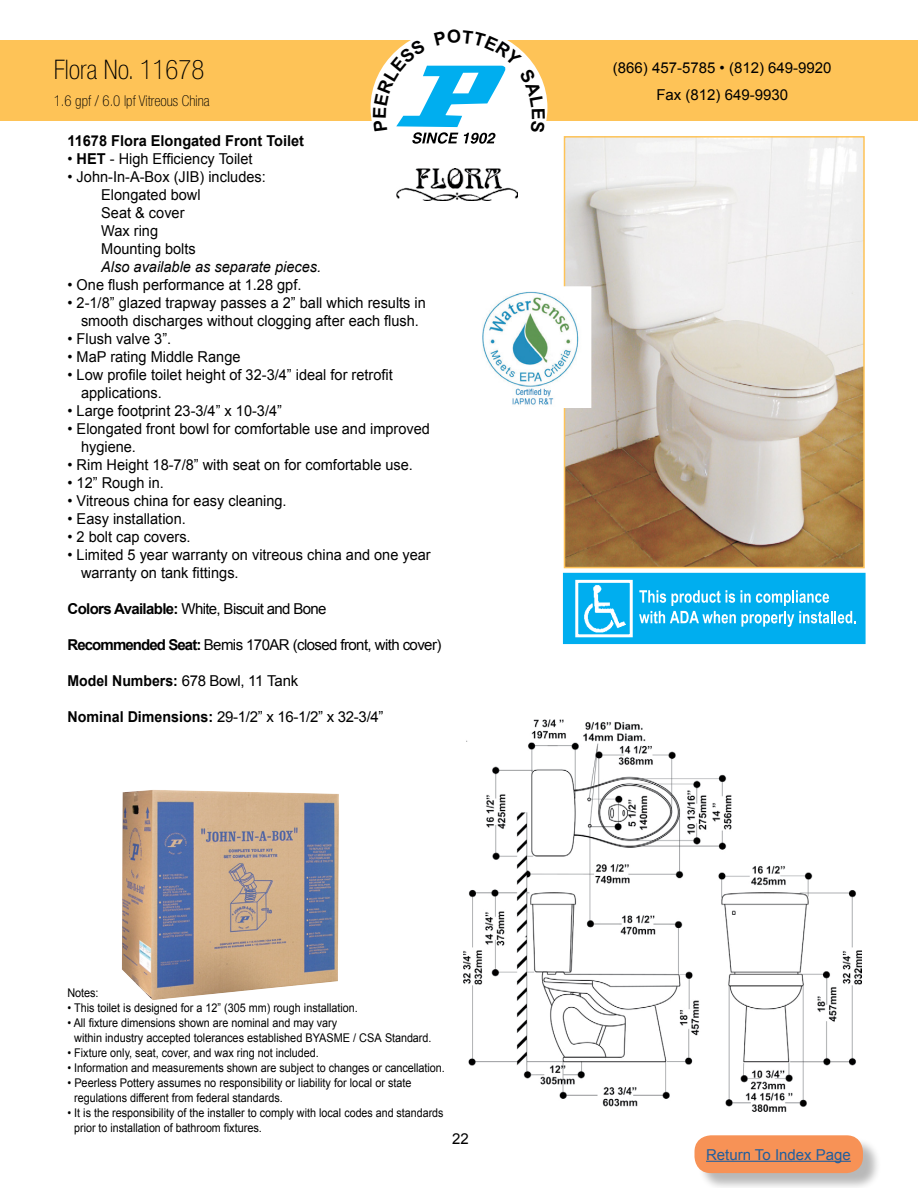
<style>
.page{position:relative;width:918px;height:1188px;background:#fff}
.page>*{position:absolute;margin:0;border:0;box-sizing:border-box;transform-origin:0 0}
.t1{font:100 condensed 27px "Helvetica Neue";color:#000}
.t2{font:15px/18px "Arial";color:#000}
.t3{font:15px "Arial";letter-spacing:-.04em;color:#000}
.t4{font:15px "Arial";letter-spacing:-.045em;color:#000}
.t5{font:700 15px "Arial";color:#000}
.t6{font:italic 15px "Arial";color:#000}
.t7{font:15px "Arial";letter-spacing:-.025em;color:#000}
.t8{font:100 condensed 15px "Helvetica Neue";color:#000}
.t9{font:15px "Arial";color:#215e9e}
.t10{font:12px/15px "Arial";color:#000;scale:.9 1}
.t11{font:12px/15px "Arial";color:#000;scale:.91 1}
.s1{font-weight:700}
</style>
<div class="page">
<div style="left:697px;top:1138px;width:184px;height:50px;background:#000;opacity:.28"></div>
<div style="left:694px;top:1135px;width:169px;height:38px;background:#f79256;border-radius:17px"></div>
<hr style="left:706px;top:1161px;width:145px;height:1px;background:#215e9e">
<div style="left:0;top:40px;width:918px;height:82px;background:#fec357"></div>
<div style="left:371px;top:27px;width:176px;height:161px;background:#fff;border-radius:50%"></div>
<img style="left:464px;top:719px;width:398px;height:392px">
<img style="left:567px;top:139px;width:295px;height:426px">
<div style="left:564px;top:136px;width:301px;height:432px;border:2px solid #fec357"></div>
<img style="left:396px;top:169px;width:122px;height:31px">
<div style="left:564px;top:574px;width:301px;height:69px;background:#00aeef"></div>
<div style="left:563px;top:573px;width:303px;height:71px;border:2px solid #00aeef"></div>
<div style="left:575px;top:580px;width:58px;height:57px;border:3px solid #fff"></div>
<img style="left:584px;top:585px;width:42px;height:47px">
<svg style="left:639px;top:590px;width:217px;height:37px"></svg>
<img style="left:482px;top:289px;width:106px;height:116px">
<img style="left:122px;top:790px;width:217px;height:210px">
<svg style="left:373px;top:40px;width:172px;height:104px"></svg>
<h1 class="t1" style="left:54px;top:54px;width:152px">Flora No. 11678</h1>
<p class="t8" style="left:54px;top:92px;width:157px">1.6 gpf / 6.0 lpf Vitreous China</p>
<p class="t5" style="left:68px;top:131px;width:238px">11678 Flora Elongated Front Toilet</p>
<p class="t2" style="left:68px;top:150px;width:187px">• <span class="s1">HET</span> - High Efficiency Toilet</p>
<p class="t2" style="left:101px;top:168px;width:166px;text-indent:-34px">• John-In-A-Box (JIB) includes:<br>Elongated bowl<br>Seat &amp; cover<br>Wax ring<br>Mounting bolts</p>
<p class="t6" style="left:101px;top:257px;width:221px">Also available as separate pieces.</p>
<p class="t2" style="left:68px;top:276px;width:235px">• One flush performance at 1.28 gpf.</p>
<p class="t2" style="left:68px;top:294px;width:360px;text-align:center">• 2-1/8” glazed trapway passes a 2” ball which results in smooth discharges without clogging after each flush.</p>
<p class="t2" style="left:68px;top:330px;width:105px">• Flush valve 3”.</p>
<p class="t2" style="left:68px;top:348px;width:175px">• MaP rating Middle Range</p>
<p class="t2" style="left:81px;top:366px;width:313px;text-indent:-14px">• Low profile toilet height of 32-3/4” ideal for retrofit applications.</p>
<p class="t2" style="left:68px;top:402px;width:216px">• Large footprint 23-3/4” x 10-3/4”</p>
<p class="t2" style="left:81px;top:420px;width:351px;text-indent:-14px">• Elongated front bowl for comfortable use and improved hygiene.</p>
<p class="t2" style="left:68px;top:456px;width:347px">• Rim Height 18-7/8” with seat on for comfortable use.</p>
<p class="t2" style="left:68px;top:474px;width:98px">• 12” Rough in.</p>
<p class="t2" style="left:68px;top:492px;width:221px">• Vitreous china for easy cleaning.</p>
<p class="t2" style="left:68px;top:510px;width:120px">• Easy installation.</p>
<p class="t2" style="left:68px;top:528px;width:125px">• 2 bolt cap covers.</p>
<p class="t2" style="left:81px;top:546px;width:351px;text-indent:-14px">• Limited 5 year warranty on vitreous china and one year warranty on tank fittings.</p>
<p class="t4" style="left:68px;top:599px;width:261px"><span class="s1">Colors Available:</span> White, Biscuit and Bone</p>
<p class="t3" style="left:68px;top:635px;width:375px"><span class="s1">Recommended Seat:</span> Bemis 170AR (closed front, with cover)</p>
<p class="t7" style="left:68px;top:671px;width:232px"><span class="s1">Model Numbers:</span> 678 Bowl, 11 Tank</p>
<p class="t2" style="left:68px;top:708px;width:318px"><span class="s1">Nominal Dimensions:</span> 29-1/2” x 16-1/2” x 32-3/4”</p>
<p class="t11" style="left:68px;top:986px;width:36px">Notes:</p>
<p class="t10" style="left:68px;top:1001px;width:324px">• This toilet is designed for a 12” (305 mm) rough installation.</p>
<p class="t10" style="left:74px;top:1016px;width:398px;text-indent:-7px">• All fixture dimensions shown are nominal and may vary<br>within industry accepted tolerances established BYASME / CSA Standard.</p>
<p class="t10" style="left:67px;top:1046px;width:281px">• Fixture only, seat, cover, and wax ring not included.</p>
<p class="t10" style="left:67px;top:1061px;width:421px">• Information and measurements shown are subject to changes or cancellation.</p>
<p class="t11" style="left:74px;top:1076px;width:372px;text-indent:-7px">• Peerless Pottery assumes no responsibility or liability for local or state regulations different from federal standards.</p>
<p class="t10" style="left:74px;top:1106px;width:412px;text-indent:-7px">• It is the responsibility of the installer to comply with local codes and standards prior to installation of bathroom fixtures.</p>
<p class="t2" style="left:452px;top:1130px;width:18px">22</p>
<p class="t2" style="left:613px;top:54px;width:220px;line-height:27px;text-align:center">(866) 457-5785 • (812) 649-9920<br>Fax (812) 649-9930</p>
<p class="t9" style="left:706px;top:1145px;width:146px">Return To Index Page</p>
</div>
